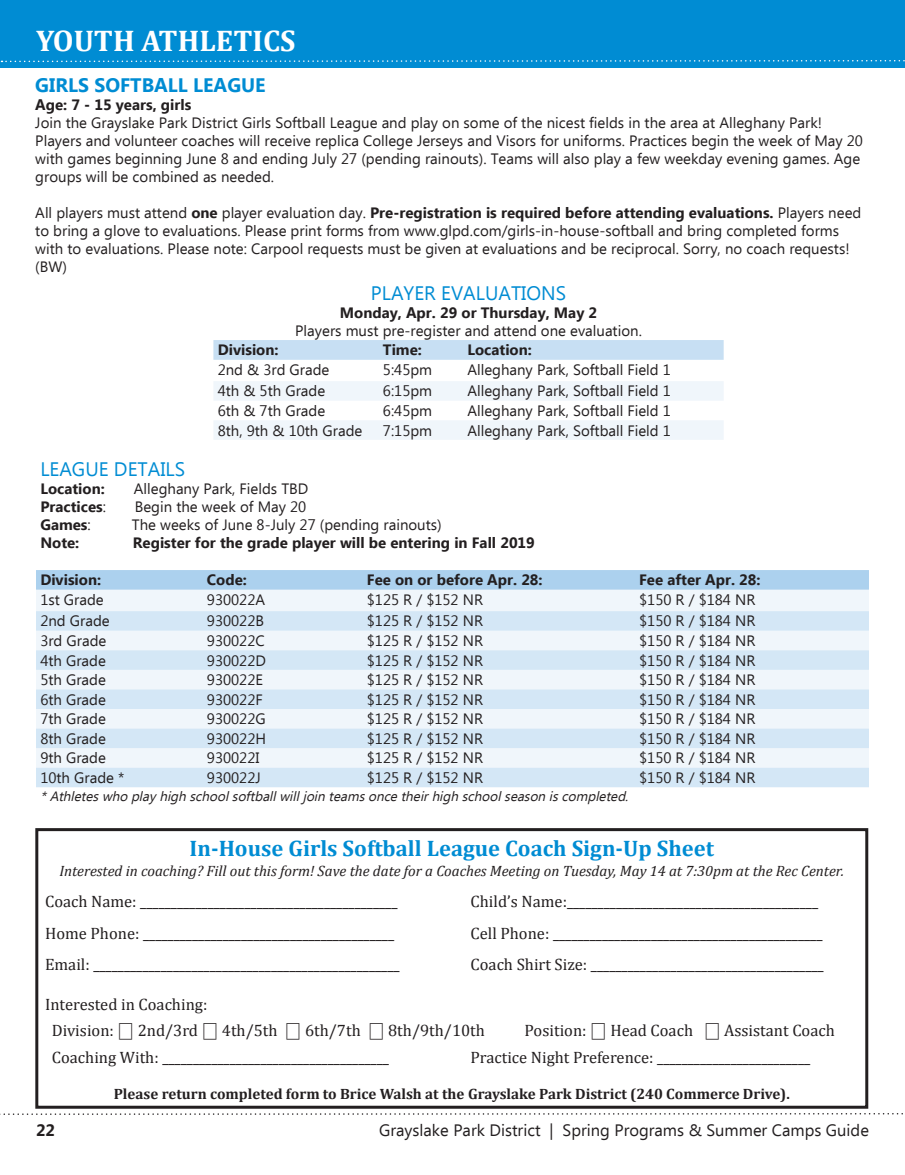
<style>
.page{position:relative;width:905px;height:1175px;background:#fff}
.page>*{position:absolute;margin:0;border:0;box-sizing:border-box;transform-origin:0 0}
.t1{font:700 30px "Cambria";color:#fff}
.t2{font:700 22.5px "Cambria";color:#008cd3}
.t3{font:19.5px "Ebrima";color:#008cd3}
.t4{font:700 19.5px "Ebrima";color:#008cd3}
.t5{font:16.5px "Cambria";color:#231f20}
.t6{font:16.5px "Ebrima";color:#231f20}
.t7{font:700 16.5px "Ebrima";color:#231f20}
.t8{font:15px/18px "Ebrima";color:#231f20}
.t9{font:700 15px "Ebrima";color:#231f20}
.t10{font:italic 15px "Cambria";color:#231f20}
.t11{font:700 15px "Cambria";color:#231f20}
.t12{font:italic 13.5px "Ebrima";color:#231f20}
.s1{font-weight:700}
.s2{font-weight:400}
</style>
<div class="page">
<div style="left:0;top:0;width:904px;height:68px;background:#008cd3"></div>
<svg style="left:1px;top:59px;width:904px;height:4px"></svg>
<svg style="left:0;top:1113px;width:903px;height:2px"></svg>
<div style="left:213px;top:340px;width:510px;height:20px;background:#c7dff3"></div>
<svg style="left:214px;top:381px;width:509px;height:59px"></svg>
<div style="left:35px;top:828px;width:833px;height:280px;border:3px solid #231f20"></div>
<div style="left:36px;top:570px;width:833px;height:20px;background:#acd1ee"></div>
<div style="left:36px;top:590px;width:833px;height:21px;background:#f0f6fb"></div>
<svg style="left:36px;top:611px;width:833px;height:176px;fill:#d4e7f6"></svg>
<p class="t1" style="left:36px;top:20px;width:261px">YOUTH ATHLETICS</p>
<p class="t4" style="left:35px;top:71px;width:232px">GIRLS SOFTBALL LEAGUE</p>
<p class="t9" style="left:35px;top:93px;width:157px">Age: 7 - 15 years, girls</p>
<p class="t8" style="left:35px;top:115px;width:829px">Join the Grayslake Park District Girls Softball League and play on some of the nicest fields in the area at Alleghany Park!<br>Players and volunteer coaches will receive replica College Jerseys and Visors for uniforms. Practices begin the week of May 20 with games beginning June 8 and ending July 27 (pending rainouts). Teams will also play a few weekday evening games. Age groups will be combined as needed.</p>
<p class="t8" style="left:35px;top:205px;width:827px">All players must attend <span class="s1">one</span> player evaluation day. <span class="s1">Pre-registration is required before attending evaluations.</span> Players need to bring a glove to evaluations. Please print forms from www.glpd.com/girls-in-house-softball and bring completed forms with to evaluations. Please note: Carpool requests must be given at evaluations and be reciprocal. Sorry, no coach requests! (BW)</p>
<p class="t3" style="left:371px;top:279px;width:197px">PLAYER EVALUATIONS</p>
<p class="t9" style="left:340px;top:301px;width:259px">Monday, Apr. 29 or Thursday, May 2</p>
<p class="t8" style="left:295px;top:322px;width:348px">Players must pre-register and attend one evaluation.</p>
<p class="t9" style="left:218px;top:339px;width:62px">Division:</p>
<p class="t9" style="left:383px;top:339px;width:40px">Time:</p>
<p class="t9" style="left:467px;top:339px;width:66px">Location:</p>
<p class="t8" style="left:218px;top:362px;width:113px">2nd &amp; 3rd Grade</p>
<p class="t8" style="left:383px;top:362px;width:51px">5:45pm</p>
<p class="t8" style="left:467px;top:362px;width:205px">Alleghany Park, Softball Field 1</p>
<p class="t8" style="left:218px;top:383px;width:109px">4th &amp; 5th Grade</p>
<p class="t8" style="left:383px;top:383px;width:51px">6:15pm</p>
<p class="t8" style="left:467px;top:383px;width:205px">Alleghany Park, Softball Field 1</p>
<p class="t8" style="left:218px;top:402px;width:109px">6th &amp; 7th Grade</p>
<p class="t8" style="left:383px;top:402px;width:51px">6:45pm</p>
<p class="t8" style="left:467px;top:402px;width:205px">Alleghany Park, Softball Field 1</p>
<p class="t8" style="left:218px;top:422px;width:146px">8th, 9th &amp; 10th Grade</p>
<p class="t8" style="left:383px;top:422px;width:51px">7:15pm</p>
<p class="t8" style="left:467px;top:422px;width:205px">Alleghany Park, Softball Field 1</p>
<p class="t3" style="left:40px;top:455px;width:146px">LEAGUE DETAILS</p>
<p class="t9" style="left:40px;top:477px;width:66px">Location:</p>
<p class="t8" style="left:134px;top:480px;width:176px">Alleghany Park, Fields TBD</p>
<p class="t9" style="left:40px;top:495px;width:67px">Practices<span class="s2">:</span></p>
<p class="t8" style="left:135px;top:498px;width:173px">Begin the week of May 20</p>
<p class="t9" style="left:40px;top:513px;width:52px">Games<span class="s2">:</span></p>
<p class="t8" style="left:132px;top:516px;width:311px">The weeks of June 8-July 27 (pending rainouts)</p>
<p class="t9" style="left:40px;top:531px;width:41px">Note:</p>
<p class="t9" style="left:133px;top:531px;width:403px">Register for the grade player will be entering in Fall 2019</p>
<p class="t9" style="left:40px;top:569px;width:62px">Division:</p>
<p class="t9" style="left:207px;top:569px;width:41px">Code:</p>
<p class="t9" style="left:367px;top:569px;width:177px">Fee on or before Apr. 28:</p>
<p class="t9" style="left:639px;top:569px;width:123px">Fee after Apr. 28:</p>
<p class="t8" style="left:40px;top:591px;width:65px">1st Grade</p>
<p class="t8" style="left:207px;top:591px;width:60px">930022A</p>
<p class="t8" style="left:367px;top:591px;width:118px">$125 R / $152 NR</p>
<p class="t8" style="left:639px;top:591px;width:118px">$150 R / $184 NR</p>
<p class="t8" style="left:40px;top:613px;width:71px">2nd Grade</p>
<p class="t8" style="left:207px;top:613px;width:59px">930022B</p>
<p class="t8" style="left:367px;top:613px;width:118px">$125 R / $152 NR</p>
<p class="t8" style="left:639px;top:613px;width:118px">$150 R / $184 NR</p>
<p class="t8" style="left:40px;top:632px;width:68px">3rd Grade</p>
<p class="t8" style="left:207px;top:632px;width:59px">930022C</p>
<p class="t8" style="left:367px;top:632px;width:118px">$125 R / $152 NR</p>
<p class="t8" style="left:639px;top:632px;width:118px">$150 R / $184 NR</p>
<p class="t8" style="left:40px;top:652px;width:67px">4th Grade</p>
<p class="t8" style="left:207px;top:652px;width:61px">930022D</p>
<p class="t8" style="left:367px;top:652px;width:118px">$125 R / $152 NR</p>
<p class="t8" style="left:639px;top:652px;width:118px">$150 R / $184 NR</p>
<p class="t8" style="left:40px;top:671px;width:67px">5th Grade</p>
<p class="t8" style="left:207px;top:671px;width:58px">930022E</p>
<p class="t8" style="left:367px;top:671px;width:118px">$125 R / $152 NR</p>
<p class="t8" style="left:639px;top:671px;width:118px">$150 R / $184 NR</p>
<p class="t8" style="left:40px;top:691px;width:67px">6th Grade</p>
<p class="t8" style="left:207px;top:691px;width:57px">930022F</p>
<p class="t8" style="left:367px;top:691px;width:118px">$125 R / $152 NR</p>
<p class="t8" style="left:639px;top:691px;width:118px">$150 R / $184 NR</p>
<p class="t8" style="left:40px;top:711px;width:67px">7th Grade</p>
<p class="t8" style="left:207px;top:711px;width:60px">930022G</p>
<p class="t8" style="left:367px;top:711px;width:118px">$125 R / $152 NR</p>
<p class="t8" style="left:639px;top:711px;width:118px">$150 R / $184 NR</p>
<p class="t8" style="left:40px;top:730px;width:67px">8th Grade</p>
<p class="t8" style="left:207px;top:730px;width:61px">930022H</p>
<p class="t8" style="left:367px;top:730px;width:118px">$125 R / $152 NR</p>
<p class="t8" style="left:639px;top:730px;width:118px">$150 R / $184 NR</p>
<p class="t8" style="left:40px;top:750px;width:67px">9th Grade</p>
<p class="t8" style="left:207px;top:750px;width:54px">930022I</p>
<p class="t8" style="left:367px;top:750px;width:118px">$125 R / $152 NR</p>
<p class="t8" style="left:639px;top:750px;width:118px">$150 R / $184 NR</p>
<p class="t8" style="left:40px;top:769px;width:86px">10th Grade *</p>
<p class="t8" style="left:207px;top:769px;width:55px">930022J</p>
<p class="t8" style="left:367px;top:769px;width:118px">$125 R / $152 NR</p>
<p class="t8" style="left:639px;top:769px;width:118px">$150 R / $184 NR</p>
<p class="t12" style="left:40px;top:787px;width:594px">*Athleteswhoplayhighschoolsoftballwilljointeamsoncetheirhighschoolseasoniscompleted.</p>
<p class="t2" style="left:190px;top:832px;width:526px">In-House Girls Softball League Coach Sign-Up Sheet</p>
<p class="t10" style="left:59px;top:860px;width:786px">Interested in coaching? Fill out this form! Save the date for a Coaches Meeting on Tuesday, May 14 at 7:30pm at the Rec Center.</p>
<p class="t5" style="left:45px;top:891px;width:354px">Coach Name: __________________________________________</p>
<p class="t5" style="left:470px;top:891px;width:349px">Child’s Name:_________________________________________</p>
<p class="t5" style="left:45px;top:923px;width:350px">Home Phone: _________________________________________</p>
<p class="t5" style="left:470px;top:923px;width:353px">Cell Phone: ____________________________________________</p>
<p class="t5" style="left:45px;top:954px;width:356px">Email: __________________________________________________</p>
<p class="t5" style="left:470px;top:954px;width:354px">Coach Shirt Size: ______________________________________</p>
<p class="t5" style="left:45px;top:994px;width:164px">Interested in Coaching:</p>
<p class="t5" style="left:52px;top:1021px;width:434px">Division: ⎕ 2nd/3rd ⎕ 4th/5th ⎕ 6th/7th ⎕ 8th/9th/10th</p>
<p class="t5" style="left:524px;top:1021px;width:312px">Position: ⎕ Head Coach ⎕ Assistant Coach</p>
<p class="t5" style="left:52px;top:1047px;width:339px">Coaching With: _____________________________________</p>
<p class="t5" style="left:470px;top:1047px;width:341px">Practice Night Preference: _________________________</p>
<p class="t11" style="left:114px;top:1082px;width:677px">Please return completed form to Brice Walsh at the Grayslake Park District (240 Commerce Drive).</p>
<p class="t7" style="left:36px;top:1117px;width:20px">22</p>
<p class="t6" style="left:379px;top:1118px;width:491px">Grayslake Park District | Spring Programs &amp; Summer Camps Guide</p>
</div>
